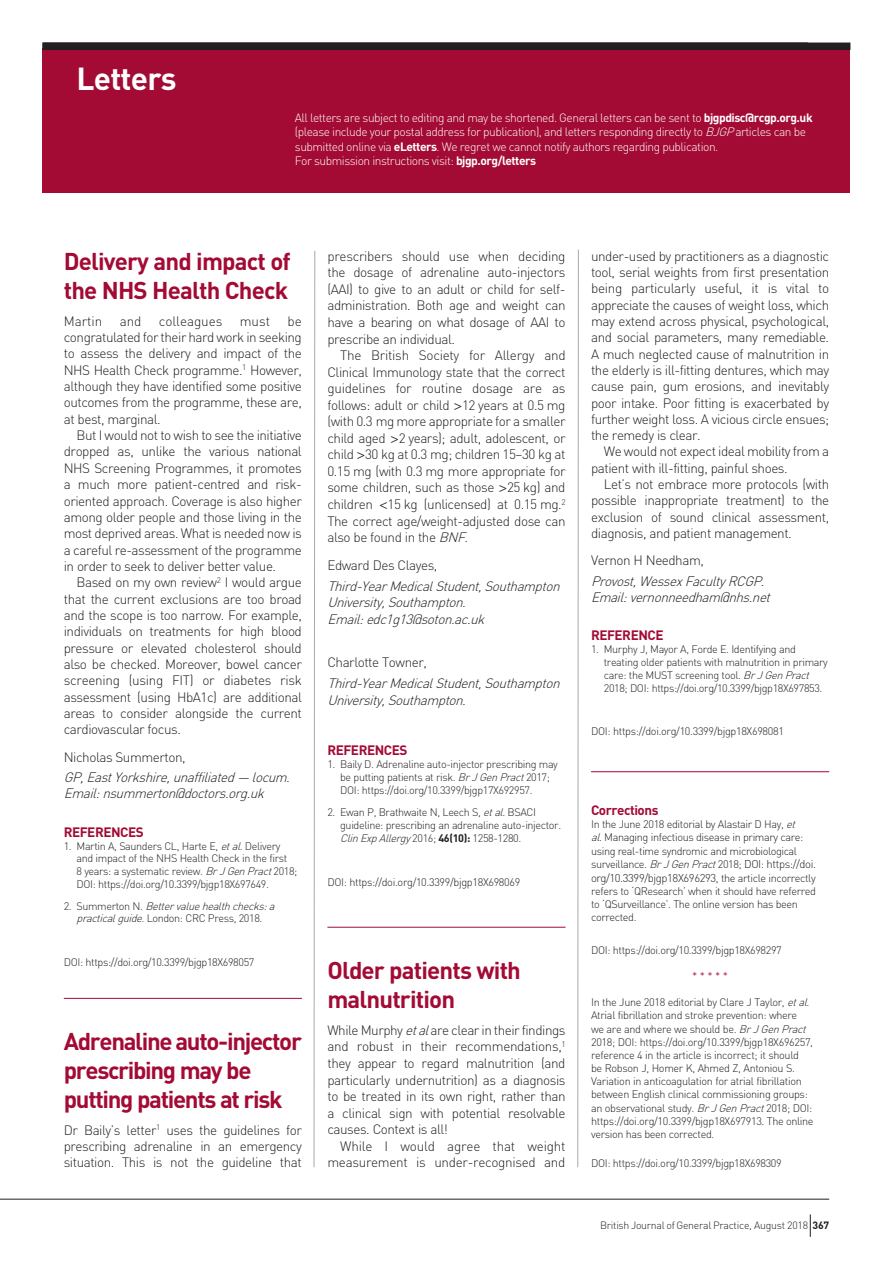
<style>
.page{position:relative;width:893px;height:1263px;background:#fff}
.page>*{position:absolute;margin:0;border:0;box-sizing:border-box;transform-origin:0 0}
.t1{font:700 31.5px "DIN";letter-spacing:-.025em;color:#fff}
.t2{font:700 24px/29px "DIN";letter-spacing:-.035em;color:#a30a34}
.t3{font:700 24px/29px "DIN";letter-spacing:-.055em;color:#a30a34}
.t4{font:300 13.5px/16.4px "DIN";letter-spacing:-.035em;color:#231f20;text-align:justify}
.t5{font:italic 300 13.5px/16.5px "DIN";color:#231f20}
.t6{font:700 13.5px "DIN";letter-spacing:-.035em;color:#a30a34}
.t7{font:300 13.5px "DIN";letter-spacing:-.005em;color:#231f20}
.t8{font:300 12px/14.4px "DIN";letter-spacing:-.04em;color:#fff}
.t9{font:300 11.25px "DIN";letter-spacing:-.035em;color:#231f20}
.t10{font:300 11.25px "DIN";color:#a30a34}
.t11{font:300 10.8px/13.2px "DIN";letter-spacing:-.035em;color:#231f20}
.t12{font:italic 300 10.8px/12.9px "DIN";color:#231f20;text-align:center}
.t13{font:300 10.5px "DIN";letter-spacing:-.025em;color:#231f20}
.s1{font-weight:700}
.s2{font-style:italic}
.s3{font-style:normal}
.s4{font-family:"Helvetica"}
.s5{font-size:11.25px}
.s6{font-size:10.8px}
</style>
<div class="page">
<div style="left:43px;top:48px;width:807px;height:144px;background:#a30a34"></div>
<hr style="left:64px;top:998px;width:238px;height:1px;background:#a30a34">
<hr style="left:327px;top:927px;width:239px;height:1px;background:#a30a34">
<svg style="left:577px;top:249px;width:2px;height:919px;background:#d2d3d5"></svg>
<svg style="left:314px;top:251px;width:1px;height:917px"></svg>
<div style="left:43px;top:43px;width:807px;height:7px;background:#231f20"></div>
<hr style="left:0;top:1199px;width:829px;height:1px;background:#231f20">
<svg style="left:810px;top:1214px;width:1px;height:23px"></svg>
<hr style="left:591px;top:771px;width:238px;height:1px;background:#a30a34">
<h1 class="t1" style="left:77px;top:58px;width:102px">Letters</h1>
<p class="t8" style="left:295px;top:110px;width:519px">All letters are subject to editing and may be shortened. General letters can be sent to <span class="s1">bjgpdisc@rcgp.org.uk </span>(please include your postal address for publication), and letters responding directly to <span class="s2">BJGP</span>articles can be submitted online via <span class="s1">eLetters</span>. We regret we cannot notify authors regarding publication.<br>For submission instructions visit: <span class="s1">bjgp.org/letters</span></p>
<h2 class="t2" style="left:64px;top:246px;width:228px">Delivery and impact of the NHS Health Check</h2>
<p class="t4" style="left:64px;top:313px;width:40px">Martin</p>
<p class="t4" style="left:120px;top:313px;width:23px">and</p>
<p class="t7" style="left:159px;top:313px;width:65px">colleagues</p>
<p class="t4" style="left:240px;top:313px;width:32px">must</p>
<p class="t4" style="left:64px;top:313px;width:240px;text-indent:224px">be congratulated for their hard work in seeking to assess the delivery and impact of the NHS Health Check programme.<sup>1</sup> However, although they have identified some positive outcomes from the programme, these are, at best, marginal.</p>
<p class="t4" style="left:64px;top:427px;width:240px;text-indent:13px">But I would not to wish to see the initiative dropped as, unlike the various national NHS Screening Programmes, it promotes a much more patient-centred and risk&shy;oriented approach. Coverage is also higher among older people and those living in the most deprived areas. What is needed now is a careful re-assessment of the programme in order to seek to deliver better value.</p>
<p class="t4" style="left:64px;top:574px;width:240px;text-indent:13px">Based on my own review<sup>2</sup> I would argue that the current exclusions are too broad and the scope is too narrow. For example, individuals on treatments for high blood pressure or elevated cholesterol should also be checked. Moreover, bowel cancer screening (using FIT) or diabetes risk assessment (using HbA1c) are additional areas to consider alongside the current cardiovascular focus.</p>
<p class="t4" style="left:64px;top:748px;width:123px">Nicholas Summerton,</p>
<p class="t5" style="left:64px;top:769px;width:232px">GP,EastYorkshire,unaffiliated— locum.<br>Email:nsummerton@doctors.org.uk</p>
<p class="t6" style="left:64px;top:823px;width:81px">REFERENCES</p>
<p class="t11" style="left:77px;top:839px;width:222px;text-indent:-13px">1. Martin A, Saunders CL, Harte E, <span class="s2">etal</span>. Delivery and impact of the NHS Health Check in the first<br>8 years: a systematic review. <span class="s2">BrJGenPract</span>2018; DOI: https://doi.org/10.3399/bjgp18X697649.</p>
<p class="t12" style="left:64px;top:899px;width:216px"><span class="s3">2 . S u m m e rt o n N .</span> Bettervaluehealthchecks:a practicalguide<span class="s3">. London: CRC Press, 2018.</span></p>
<p class="t11" style="left:64px;top:955px;width:192px">DOI: https://doi.org/10.3399/bjgp18X698057</p>
<h2 class="t3" style="left:64px;top:1025px;width:240px">Adrenaline auto-injector prescribing may be putting patients at risk</h2>
<p class="t4" style="left:64px;top:1121px;width:240px">Dr Baily’s letter<sup>1</sup> uses the guidelines for prescribing adrenaline in an emergency situation. This is not the guideline that</p>
<p class="t4" style="left:327px;top:248px;width:240px">prescribers should use when deciding the dosage of adrenaline auto-injectors (AAI) to give to an adult or child for self&shy;administration. Both age and weight can have a bearing on what dosage of AAI to prescribe an individual.</p>
<p class="t4" style="left:327px;top:347px;width:240px;text-indent:13px">The British Society for Allergy and Clinical Immunology state that the correct guidelines for routine dosage are as follows: adult or child <span class="s4">&gt;</span>12 years at 0.5 mg (with 0.3 mg more appropriate for a smaller child aged <span class="s4">&gt;</span>2 years); adult, adolescent, or child <span class="s4">&gt;</span>30 kg at 0.3 mg; children 15–30 kg at 0.15 mg (with 0.3 mg more appropriate for some children, such as those <span class="s4">&gt;</span>25 kg) and children <span class="s4">&lt;</span>15 kg (unlicensed) at 0.15 mg.<sup>2<br></sup>The correct age/weight-adjusted dose can also be found in the <span class="s2">BNF</span>.</p>
<p class="t4" style="left:327px;top:557px;width:111px">Edward Des Clayes,</p>
<p class="t5" style="left:327px;top:577px;width:238px">Third-YearMedicalStudent,Southampton<br>University,Southampton.<br>Email:edc1g13@soton.ac.uk</p>
<p class="t4" style="left:327px;top:654px;width:101px">Charlotte Towner,</p>
<p class="t5" style="left:327px;top:675px;width:238px">Third-YearMedicalStudent,Southampton<br>University,Southampton.</p>
<p class="t6" style="left:327px;top:741px;width:81px">REFERENCES</p>
<p class="t11" style="left:340px;top:758px;width:219px;text-indent:-13px">1. Baily D. Adrenaline auto-injector prescribing may be putting patients at risk. <span class="s2">BrJGenPract</span>2017;<br>DOI: https://doi.org/10.3399/bjgp17X692957.</p>
<p class="t11" style="left:340px;top:805px;width:223px;text-indent:-13px">2. Ewan P, Brathwaite N, Leech S, <span class="s2">etal</span>. BSACI guideline: prescribing an adrenaline auto-injector.<br><span class="s2">ClinExpAllergy</span>2016; <span class="s1">46(10):</span> 1258-1280.</p>
<p class="t11" style="left:327px;top:875px;width:194px">DOI: https://doi.org/10.3399/bjgp18X698069</p>
<h2 class="t2" style="left:327px;top:954px;width:195px">Older patients with malnutrition</h2>
<p class="t4" style="left:327px;top:1022px;width:240px">While Murphy <span class="s2">etal</span>are clear in their findings and robust in their recommendations,<sup>1 </sup>they appear to regard malnutrition (and particularly undernutrition) as a diagnosis to be treated in its own right, rather than a clinical sign with potential resolvable causes. Context is all!</p>
<p class="t4" style="left:327px;top:1137px;width:240px;text-align:right">While I would agree that weight measurement is under-recognised and</p>
<p class="t4" style="left:591px;top:248px;width:240px">under-used by practitioners as a diagnostic tool, serial weights from first presentation being particularly useful, it is vital to appreciate the causes of weight loss, which may extend across physical, psychological, and social parameters, many remediable.<br>A much neglected cause of malnutrition in the elderly is ill-fitting dentures, which may cause pain, gum erosions, and inevitably poor intake. Poor fitting is exacerbated by further weight loss. A vicious circle ensues; the remedy is clear.</p>
<p class="t4" style="left:591px;top:443px;width:240px;text-indent:13px">We would not expect ideal mobility from a patient with ill-fitting, painful shoes.</p>
<p class="t4" style="left:591px;top:476px;width:240px;text-indent:13px">Let’s not embrace more protocols (with possible inappropriate treatment) to the exclusion of sound clinical assessment, diagnosis, and patient management.</p>
<p class="t4" style="left:591px;top:552px;width:114px">Vernon H Needham,</p>
<p class="t5" style="left:591px;top:573px;width:185px">Provost,WessexFacultyRCGP.<br>Email:vernonneedham@nhs.net</p>
<p class="t6" style="left:591px;top:626px;width:74px">REFERENCE</p>
<p class="t11" style="left:604px;top:643px;width:226px;text-indent:-13px">1. Murphy J, Mayor A, Forde E. Identifying and treating older patients with malnutrition in primary care: the MUST screening tool. <span class="s2">BrJGenPract </span>2018; DOI: https://doi.org/10.3399/bjgp18X697853.</p>
<p class="t11" style="left:591px;top:724px;width:194px">DOI: https://doi.org/10.3399/bjgp18X698081</p>
<p class="t6" style="left:591px;top:801px;width:69px">Corrections</p>
<p class="t11" style="left:591px;top:817px;width:227px">In the June 2018 editorial by Alastair D Hay, <span class="s2">et<br>al</span>. Managing infectious disease in primary care: using real-time syndromic and microbiological surveillance. <span class="s2">BrJGenPract</span>2018; <span class="s5">DOI: https://doi.</span></p>
<p class="t9" style="left:591px;top:871px;width:226px">org/10.3399/bjgp18X696293<span class="s6">, the article incorrectly</span></p>
<p class="t11" style="left:591px;top:884px;width:226px">refers to ‘QResearch’ when it should have referred to ‘QSurveillance’. The online version has been corrected.</p>
<p class="t11" style="left:591px;top:943px;width:192px">DOI: https://doi.org/10.3399/bjgp18X698297</p>
<p class="t10" style="left:692px;top:969px;width:37px">* * * * *</p>
<p class="t11" style="left:591px;top:996px;width:224px">In the June 2018 editorial by Clare J Taylor, <span class="s2">etal</span>.<br>Atrial fibrillation and stroke prevention: where<br>we are and where we should be. <span class="s2">BrJGenPract </span>2018; DOI: https://doi.org/10.3399/bjgp18X696257, reference 4 in the article is incorrect; it should<br>be Robson J, Homer K, Ahmed Z, Antoniou S.<br>Variation in anticoagulation for atrial fibrillation between English clinical commissioning groups: an observational study. <span class="s2">BrJGenPract</span>2018; DOI: https://doi.org/10.3399/bjgp18X697913. The online version has been corrected.</p>
<p class="t11" style="left:591px;top:1157px;width:192px">DOI: https://doi.org/10.3399/bjgp18X698309</p>
<p class="t13" style="left:600px;top:1219px;width:231px">British Journal of General Practice, August 2018 <span class="s1">367</span></p>
</div>
